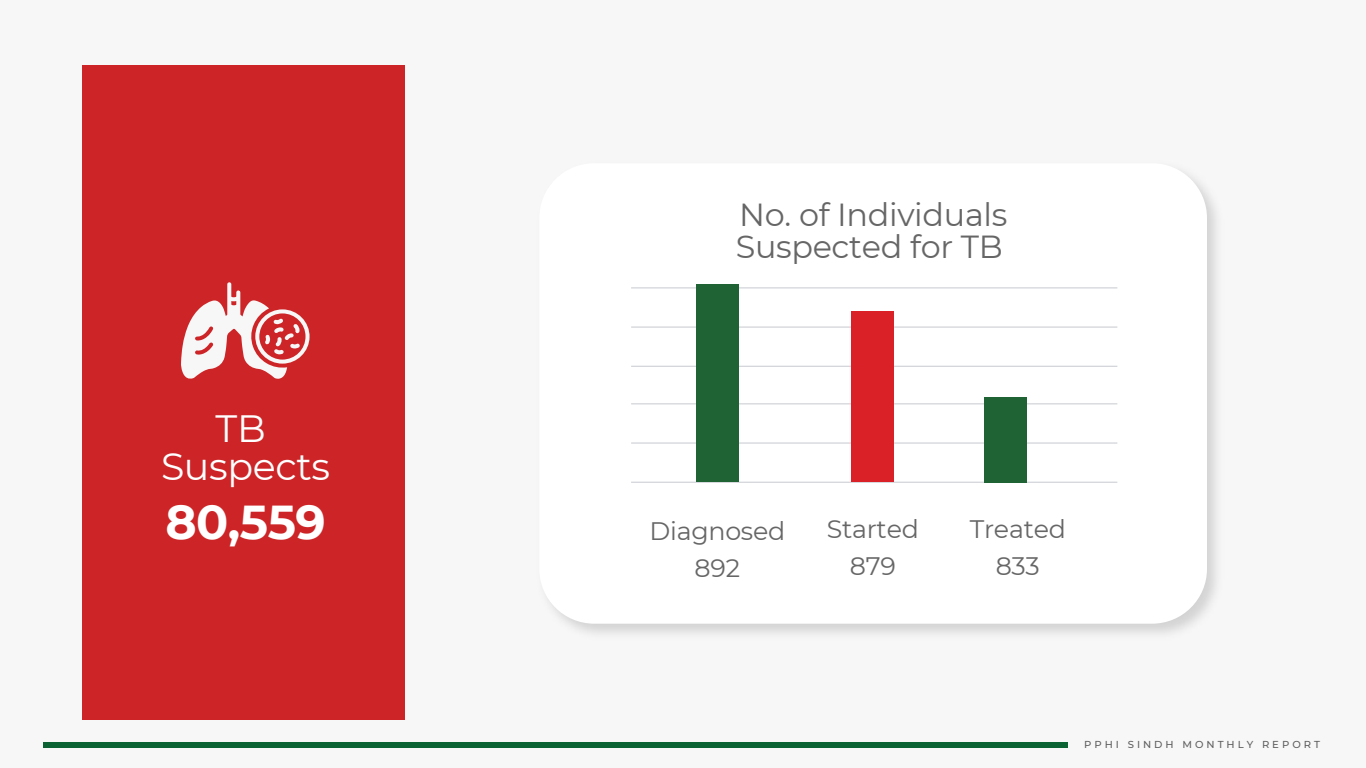
<style>
.page{position:relative;width:1366px;height:768px;background:#f7f7f7}
.page>*{position:absolute;margin:0;border:0;box-sizing:border-box;transform-origin:0 0}
.t1{font:700 47.5px "Montserrat";color:#fff}
.t2{font:38px/38.3px "Montserrat";letter-spacing:-.01em;color:#fff;text-align:center}
.t3{font:31.9px/32.2px "Montserrat";letter-spacing:-.01em;color:#666}
.t4{font:25.3px/37.5px "Montserrat";letter-spacing:-.01em;color:#666;text-align:center}
.t5{font:500 10.1px "Montserrat";letter-spacing:.3em;color:#5e5e5e}
</style>
<div class="page">
<div style="left:43px;top:742px;width:1025px;height:5px;background:#0b6334"></div>
<div style="left:82px;top:66px;width:323px;height:654px;background:#cd2527"></div>
<div style="left:539px;top:163px;width:668px;height:461px;background:#fff;border-radius:55px"></div>
<hr style="left:631px;top:366px;width:486px;height:1px;background:#c7c9d0">
<hr style="left:631px;top:327px;width:486px;height:1px;background:#c7c9d0">
<hr style="left:631px;top:287px;width:486px;height:1px;background:#c7c9d0">
<hr style="left:631px;top:482px;width:486px;height:1px;background:#c7c9d0">
<hr style="left:631px;top:443px;width:486px;height:1px;background:#c7c9d0">
<hr style="left:631px;top:403px;width:486px;height:1px;background:#c7c9d0">
<div style="left:696px;top:285px;width:43px;height:197px;background:#1f6335"></div>
<div style="left:984px;top:397px;width:43px;height:85px;background:#1f6335"></div>
<div style="left:851px;top:312px;width:43px;height:170px;background:#d92127"></div>
<svg style="left:181px;top:282px;width:129px;height:97px"></svg>
<h2 class="t2" style="left:161px;top:408px;width:170px">TB<br>Suspects</h2>
<h1 class="t1" style="left:165px;top:488px;width:162px">80,559</h1>
<p class="t3" style="left:736px;top:197px;width:273px">No. of Individuals<br>Suspected for TB</p>
<p class="t4" style="left:650px;top:511px;width:137px">Diagnosed<br>892</p>
<p class="t4" style="left:827px;top:509px;width:94px">Started<br>879</p>
<p class="t4" style="left:970px;top:509px;width:98px">Treated<br>833</p>
<p class="t5" style="left:1084px;top:737px;width:237px">PPHI SINDH MONTHLY REPORT</p>
</div>
